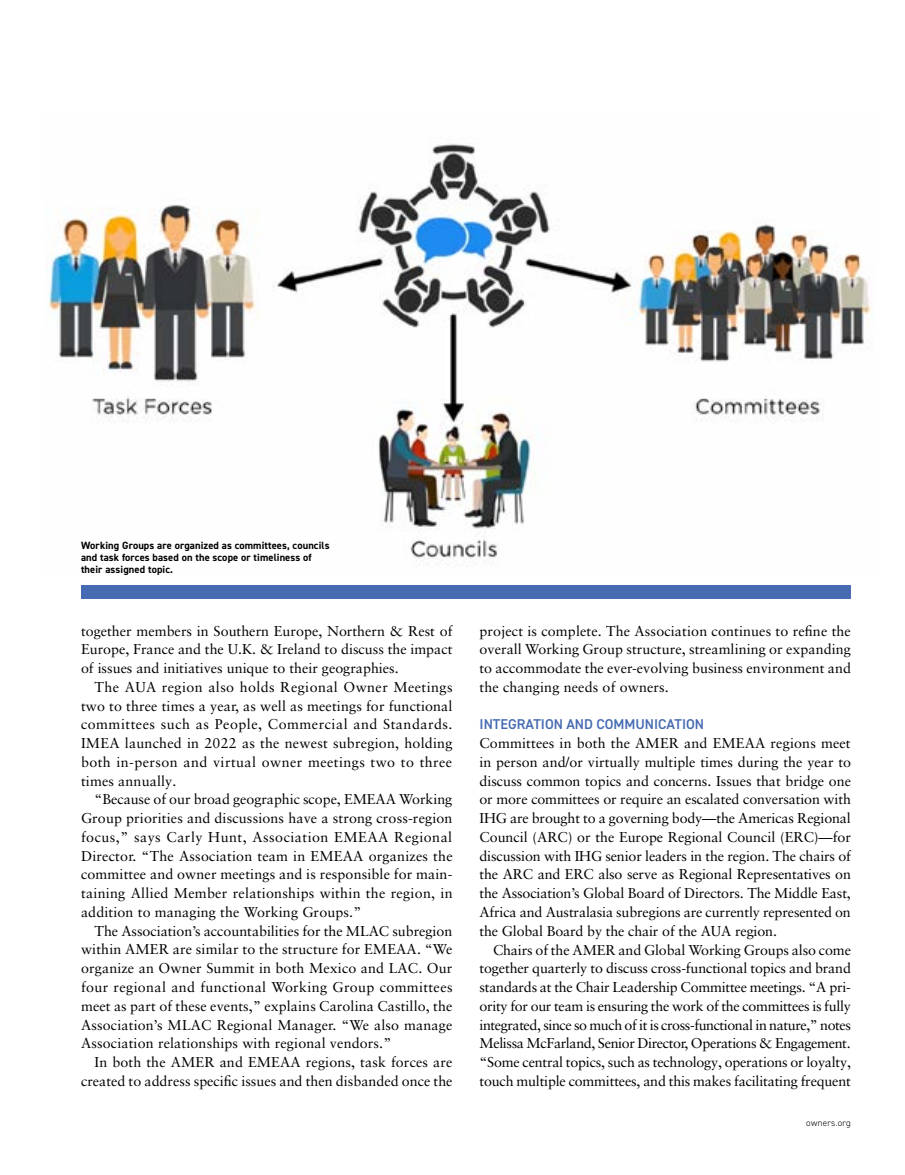
<style>
.page{position:relative;width:905px;height:1175px;background:#fff}
.page>*{position:absolute;margin:0;border:0;box-sizing:border-box;transform-origin:0 0}
.t1{font:14.25px/18.8px "Sabon LT Pro";letter-spacing:.005em;color:#000;text-align:justify}
.t2{font:600 14.25px "DIN2014";color:#466bb3}
.t3{font:700 10.5px/12px "DIN2014";letter-spacing:.01em;color:#000}
.t4{font:300 9px "DIN2014";letter-spacing:.035em;color:#000}
</style>
<div class="page">
<img style="left:45px;top:143px;width:827px;height:422px">
<div style="left:81px;top:585px;width:769px;height:14px;background:#466bb3"></div>
<p class="t3" style="left:81px;top:539px;width:250px">Working Groups are organized as committees, councils and task forces based on the scope or timeliness of their assigned topic.</p>
<p class="t1" style="left:81px;top:621px;width:373px">together members in Southern Europe, Northern &amp; Rest of Europe, France and the U.K. &amp; Ireland to discuss the impact of issues and initiatives unique to their geographies.</p>
<p class="t1" style="left:81px;top:677px;width:373px;text-indent:13px">The AUA region also holds Regional Owner Meetings two to three times a year, as well as meetings for functional committees such as People, Commercial and Standards.<br>IMEA launched in 2022 as the newest subregion, holding both in-person and virtual owner meetings two to three times annually.</p>
<p class="t1" style="left:81px;top:789px;width:373px;text-indent:13px">“Because of our broad geographic scope, EMEAA Working Group priorities and discussions have a strong cross-region focus,” says Carly Hunt, Association EMEAA Regional Director. “The Association team in EMEAA organizes the committee and owner meetings and is responsible for main&shy;taining Allied Member relationships within the region, in addition to managing the Working Groups.”</p>
<p class="t1" style="left:81px;top:921px;width:373px;text-indent:13px">The Association’s accountabilities for the MLAC subregion within AMER are similar to the structure for EMEAA. “We organize an Owner Summit in both Mexico and LAC. Our four regional and functional Working Group committees meet as part of these events,” explains Carolina Castillo, the Association’s MLAC Regional Manager. “We also manage Association relationships with regional vendors.”</p>
<p class="t1" style="left:81px;top:1052px;width:373px;text-align:right">In both the AMER and EMEAA regions, task forces are created to address specific issues and then disbanded once the</p>
<p class="t1" style="left:479px;top:621px;width:373px">project is complete. The Association continues to refine the overall Working Group structure, streamlining or expanding to accommodate the ever-evolving business environment and the changing needs of owners.</p>
<p class="t2" style="left:479px;top:715px;width:226px">INTEGRATION AND COMMUNICATION</p>
<p class="t1" style="left:479px;top:733px;width:373px">Committees in both the AMER and EMEAA regions meet in person and/or virtually multiple times during the year to discuss common topics and concerns. Issues that bridge one or more committees or require an escalated conversation with IHG are brought to a governing body—the Americas Regional Council (ARC) or the Europe Regional Council (ERC)—for discussion with IHG senior leaders in the region. The chairs of the ARC and ERC also serve as Regional Representatives on the Association’s Global Board of Directors. The Middle East, Africa and Australasia subregions are currently represented on the Global Board by the chair of the AUA region.</p>
<p class="t1" style="left:479px;top:939px;width:373px;text-indent:13px">Chairs of the AMER and Global Working Groups also come together quarterly to discuss cross-functional topics and brand standards at the Chair Leadership Committee meetings. “A pri&shy;ority for our team is ensuring the work of the committees is fully integrated, since so much of it is cross-functional in nature,” notes Melissa McFarland, Senior Director, Operations &amp; Engagement. “Some central topics, such as technology, operations or loyalty, touch multiple committees, and this makes facilitating frequent</p>
<p class="t4" style="left:806px;top:1117px;width:46px">owners.org</p>
</div>
